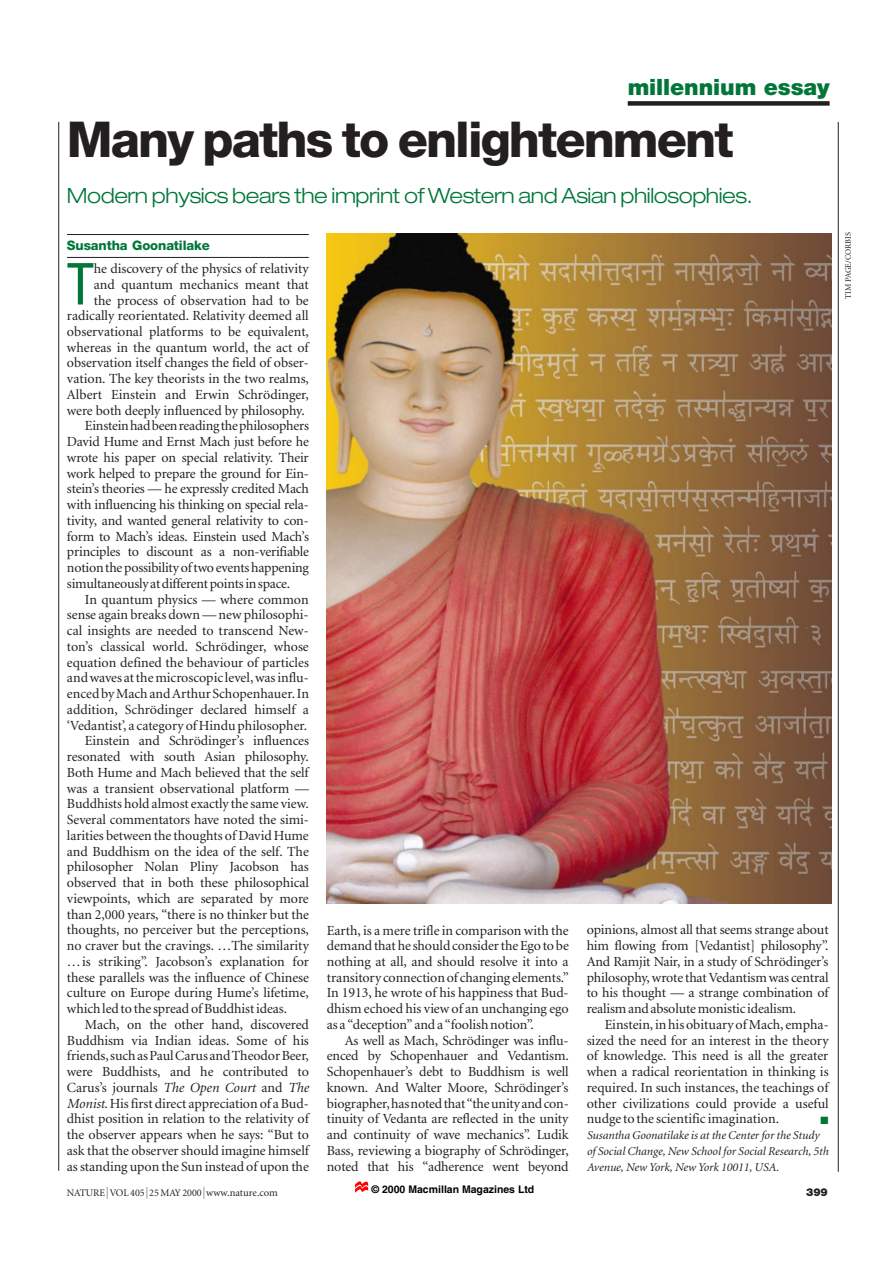
<style>
.page{position:relative;width:893px;height:1263px;background:#fff}
.page>*{position:absolute;margin:0;border:0;box-sizing:border-box;transform-origin:0 0}
.t1{font:condensed 58.05px "Helvetica Neue";color:#007739}
.t2{font:800 49.5px "Helvetica Neue";letter-spacing:-.04em;color:#231f20}
.t3{font:900 22.5px "Helvetica Neue";letter-spacing:-.005em;color:#007739}
.t4{font:300 expanded 21px "Helvetica Neue";letter-spacing:-.02em;color:#007739}
.t5{font:13.95px/15.8px "Minion";letter-spacing:-.005em;color:#231f20;text-align:justify}
.t6{font:800 13.2px "Helvetica Neue";letter-spacing:-.01em;color:#007739}
.t7{font:italic 12px/15.8px "Minion";color:#231f20}
.t8{font:900 10.8px "Helvetica Neue";color:#231f20}
.t9{font:700 10.5px "Helvetica";color:#000}
.t10{font:10.5px "Zapf Dingbats";color:#007739}
.t11{font:10.2px "Minion";color:#231f20}
.t12{font:8.25px "Minion";color:#231f20}
.s1{font-style:italic}
.s2{font-family:"Unica SB";font-weight:300;font-size:12px}
.s3{font-size:10.5px}
</style>
<div class="page">
<hr style="left:67px;top:234px;width:242px;height:1px;background:#231f20">
<hr style="left:67px;top:257px;width:242px;height:1px;background:#231f20">
<hr style="left:58px;top:122px;width:1px;height:1049px;background:#231f20">
<hr style="left:838px;top:122px;width:1px;height:1050px;background:#231f20">
<div style="left:627px;top:101px;width:202px;height:5px;background:#231f20"></div>
<img style="left:327px;top:234px;width:504px;height:670px">
<svg style="left:355px;top:1181px;width:13px;height:12px"></svg>
<h3 class="t3" style="left:627px;top:78px;width:203px">millennium essay</h3>
<h2 class="t2" style="left:67px;top:122px;width:668px">Many paths to enlightenment</h2>
<h3 class="t4" style="left:67px;top:188px;width:687px">Modern physics bears the imprint of Western and Asian philosophies.</h3>
<p class="t6" style="left:67px;top:240px;width:144px">Susantha Goonatilake</p>
<h1 class="t1" style="left:67px;top:263px;width:28px">T</h1>
<p class="t5" style="left:94px;top:262px;width:216px">he discovery of the physics of relativity</p>
<p class="t5" style="left:94px;top:278px;width:216px">and quantum mechanics meant that</p>
<p class="t5" style="left:94px;top:293px;width:216px">the process of observation had to be</p>
<p class="t5" style="left:67px;top:309px;width:243px">radically reorientated. Relativity deemed all</p>
<p class="t5" style="left:67px;top:325px;width:243px">observational platforms to be equivalent,</p>
<p class="t5" style="left:67px;top:341px;width:243px">whereas in the quantum world, the act of</p>
<p class="t5" style="left:67px;top:356px;width:243px">observation itself changes the field of obser-</p>
<p class="t5" style="left:67px;top:372px;width:243px">vation. The key theorists in the two realms,</p>
<p class="t5" style="left:67px;top:388px;width:243px">Albert Einstein and Erwin Schrödinger,</p>
<p class="t5" style="left:67px;top:404px;width:239px">were both deeply influenced by philosophy.</p>
<p class="t5" style="left:85px;top:419px;width:225px">Einstein had been reading the philosophers</p>
<p class="t5" style="left:67px;top:435px;width:243px">David Hume and Ernst Mach just before he</p>
<p class="t5" style="left:67px;top:451px;width:243px">wrote his paper on special relativity. Their</p>
<p class="t5" style="left:67px;top:467px;width:243px">work helped to prepare the ground for Ein-</p>
<p class="t5" style="left:67px;top:482px;width:243px">stein’s theories — he expressly credited Mach</p>
<p class="t5" style="left:67px;top:498px;width:243px">with influencing his thinking on special rela-</p>
<p class="t5" style="left:67px;top:514px;width:243px">tivity, and wanted general relativity to con-</p>
<p class="t5" style="left:67px;top:530px;width:243px">form to Mach’s ideas. Einstein used Mach’s</p>
<p class="t5" style="left:67px;top:545px;width:243px">principles to discount as a non-verifiable</p>
<p class="t5" style="left:67px;top:561px;width:243px">notion the possibility of two events happening</p>
<p class="t5" style="left:67px;top:577px;width:225px">simultaneously at different points in space.</p>
<p class="t5" style="left:85px;top:593px;width:225px">In quantum physics — where common</p>
<p class="t5" style="left:67px;top:608px;width:243px">sense again breaks down — new philosophi-</p>
<p class="t5" style="left:67px;top:624px;width:243px">cal insights are needed to transcend New-</p>
<p class="t5" style="left:67px;top:640px;width:243px">ton’s classical world. Schrödinger, whose</p>
<p class="t5" style="left:67px;top:656px;width:243px">equation defined the behaviour of particles</p>
<p class="t5" style="left:67px;top:671px;width:243px">and waves at the microscopic level, was influ-</p>
<p class="t5" style="left:67px;top:687px;width:243px">enced by Mach and Arthur Schopenhauer. In</p>
<p class="t5" style="left:67px;top:703px;width:243px">addition, Schrödinger declared himself a</p>
<p class="t5" style="left:67px;top:719px;width:242px">‘Vedantist’, a category of Hindu philosopher.</p>
<p class="t5" style="left:85px;top:734px;width:225px">Einstein and Schrödinger’s influences</p>
<p class="t5" style="left:67px;top:750px;width:243px">resonated with south Asian philosophy.</p>
<p class="t5" style="left:67px;top:766px;width:243px">Both Hume and Mach believed that the self</p>
<p class="t5" style="left:67px;top:782px;width:243px">was a transient observational platform —</p>
<p class="t5" style="left:67px;top:797px;width:243px">Buddhists hold almost exactly the same view.</p>
<p class="t5" style="left:67px;top:813px;width:243px">Several commentators have noted the simi-</p>
<p class="t5" style="left:67px;top:829px;width:243px">larities between the thoughts of David Hume</p>
<p class="t5" style="left:67px;top:845px;width:243px">and Buddhism on the idea of the self. The</p>
<p class="t5" style="left:67px;top:860px;width:243px">philosopher Nolan Pliny Jacobson has</p>
<p class="t5" style="left:67px;top:876px;width:243px">observed that in both these philosophical</p>
<p class="t5" style="left:67px;top:892px;width:243px">viewpoints, which are separated by more</p>
<p class="t5" style="left:67px;top:908px;width:243px">than 2,000 years, “there is no thinker but the</p>
<p class="t5" style="left:67px;top:923px;width:243px">thoughts, no perceiver but the perceptions,</p>
<p class="t5" style="left:67px;top:939px;width:243px">no craver but the cravings. …The similarity</p>
<p class="t5" style="left:67px;top:955px;width:243px">…is striking”. Jacobson’s explanation for</p>
<p class="t5" style="left:67px;top:971px;width:243px">these parallels was the influence of Chinese</p>
<p class="t5" style="left:67px;top:986px;width:243px">culture on Europe during Hume’s lifetime,</p>
<p class="t5" style="left:67px;top:1002px;width:222px">which led to the spread of Buddhist ideas.</p>
<p class="t5" style="left:85px;top:1018px;width:225px">Mach, on the other hand, discovered</p>
<p class="t5" style="left:67px;top:1034px;width:243px">Buddhism via Indian ideas. Some of his</p>
<p class="t5" style="left:67px;top:1049px;width:243px">friends, such as Paul Carus and Theodor Beer,</p>
<p class="t5" style="left:67px;top:1065px;width:243px">were Buddhists, and he contributed to</p>
<p class="t5" style="left:67px;top:1081px;width:243px">Carus’s journals <span class="s1">The Open Court</span> and <span class="s1">The</span></p>
<p class="t5" style="left:67px;top:1097px;width:243px"><span class="s1">Monist</span>. His first direct appreciation of a Bud-</p>
<p class="t5" style="left:67px;top:1112px;width:243px">dhist position in relation to the relativity of</p>
<p class="t5" style="left:67px;top:1128px;width:243px">the observer appears when he says: “But to</p>
<p class="t5" style="left:67px;top:1144px;width:243px">ask that the observer should imagine himself</p>
<p class="t5" style="left:67px;top:1160px;width:243px">as standing upon the Sun instead of upon the</p>
<p class="t5" style="left:327px;top:923px;width:243px">Earth, is a mere trifle in comparison with the demand that he should consider the Ego to be nothing at all, and should resolve it into a transitory connection of changing elements.” In 1913, he wrote of his happiness that Bud&shy;dhism echoed his view of an unchanging ego as a “deception” and a “foolish notion”.</p>
<p class="t5" style="left:327px;top:1034px;width:243px;text-indent:18px">As well as Mach, Schrödinger was influ&shy;enced by Schopenhauer and Vedantism.<br>Schopenhauer’s debt to Buddhism is well known. And Walter Moore, Schrödinger’s biographer, has noted that “the unity and con&shy;tinuity of Vedanta are reflected in the unity and continuity of wave mechanics”. Ludik Bass, reviewing a biography of Schrödinger, noted that his “adherence went beyond</p>
<p class="t5" style="left:586px;top:923px;width:243px">opinions, almost all that seems strange about him flowing from [Vedantist] philosophy”.<br>And Ramjit Nair, in a study of Schrödinger’s philosophy, wrote that Vedantism was central to his thought — a strange combination of realism and absolute monistic idealism.</p>
<p class="t5" style="left:586px;top:1018px;width:243px;text-indent:18px">Einstein, in his obituary of Mach, empha&shy;sized the need for an interest in the theory of knowledge. This need is all the greater when a radical reorientation in thinking is required. In such instances, the teachings of other civilizations could provide a useful nudge to the scientific imagination.</p>
<p class="t10" style="left:820px;top:1115px;width:9px">■</p>
<p class="t7" style="left:586px;top:1129px;width:243px">Susantha Goonatilake is at the Center for the Study of Social Change, New School for Social Research, 5th<br>Avenue, New York, New York 10011, USA.</p>
<p class="t9" style="left:371px;top:1183px;width:164px">© 2000 Macmillan Magazines Ltd</p>
<p class="t11" style="left:67px;top:1188px;width:212px">NATURE<span class="s2">|</span> VOL 405 <span class="s2">|</span> 25 MAY 2000 <span class="s2">|</span> <span class="s3">www.nature.com</span></p>
<p class="t8" style="left:806px;top:1188px;width:23px">399</p>
<p class="t12" style="left:844px;top:299px;width:68px;rotate:-90deg">TIM PAGE/CORBIS</p>
</div>
